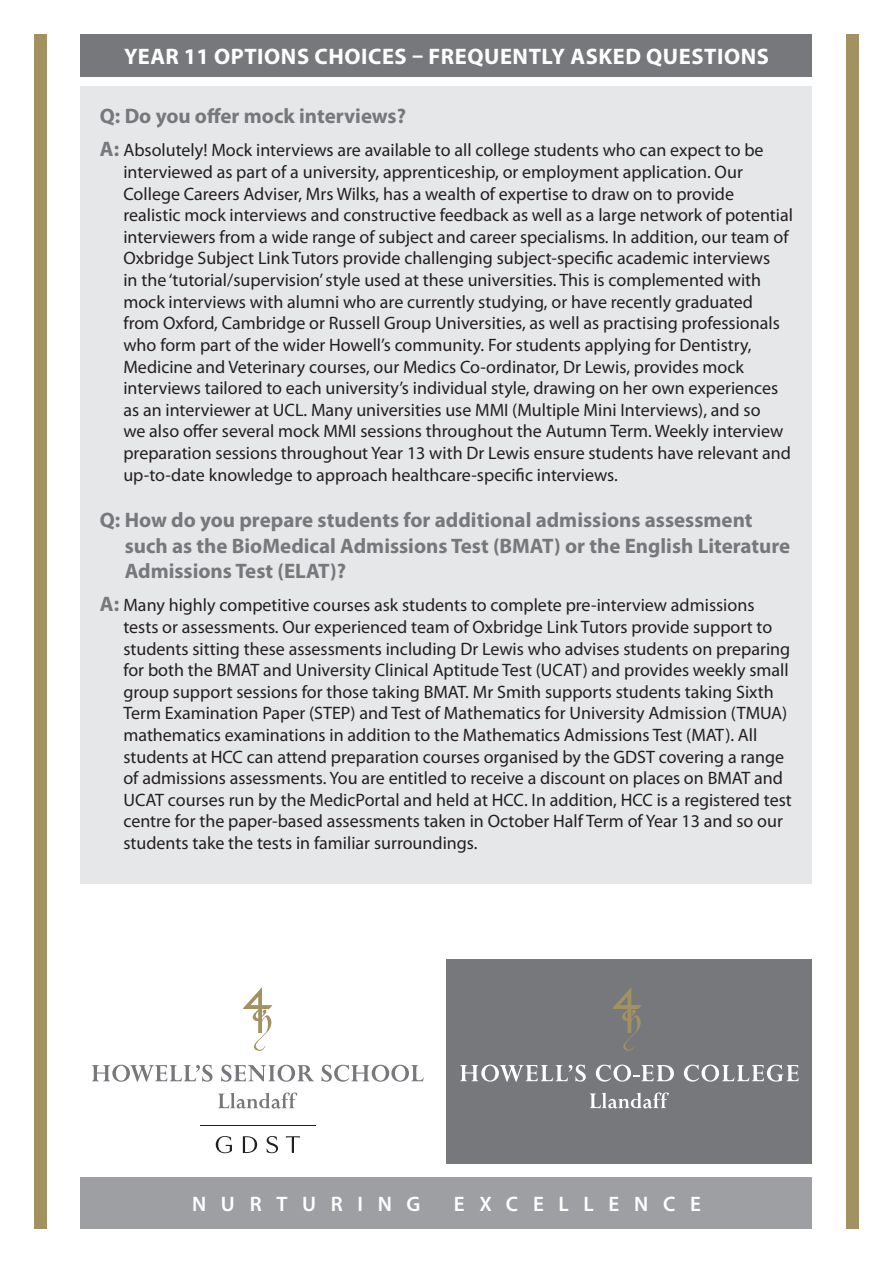
<style>
.page{position:relative;width:893px;height:1263px;background:#fff}
.page>*{position:absolute;margin:0;border:0;box-sizing:border-box;transform-origin:0 0}
.t1{font:700 22.5px "Myriad Pro";letter-spacing:.025em;color:#fff}
.Subheads_1{font:700 21px/25.2px "Myriad Pro";color:#76787b}
.t2{font:600 21px "Myriad Pro";letter-spacing:.7em;color:#fff}
.t3{font:18px/21.6px "Myriad Pro";color:#231f20}
.s1{font-weight:700;font-size:21px;color:#76787b}
</style>
<div class="page">
<div style="left:81px;top:86px;width:731px;height:798px;background:#e6e7e9"></div>
<div style="left:34px;top:34px;width:13px;height:1195px;background:#a29161"></div>
<div style="left:846px;top:34px;width:13px;height:1195px;background:#a29161"></div>
<div style="left:81px;top:34px;width:731px;height:43px;background:#76787b"></div>
<div style="left:446px;top:959px;width:366px;height:204px;background:#76787b"></div>
<svg style="left:612px;top:988px;width:30px;height:63px"></svg>
<svg style="left:590px;top:1092px;width:79px;height:16px"></svg>
<svg style="left:460px;top:1064px;width:126px;height:17px"></svg>
<svg style="left:596px;top:1064px;width:78px;height:17px"></svg>
<svg style="left:684px;top:1064px;width:115px;height:17px"></svg>
<svg style="left:216px;top:1136px;width:16px;height:17px"></svg>
<svg style="left:243px;top:1136px;width:14px;height:17px"></svg>
<svg style="left:267px;top:1136px;width:11px;height:17px"></svg>
<svg style="left:286px;top:1136px;width:14px;height:17px"></svg>
<svg style="left:243px;top:987px;width:29px;height:64px"></svg>
<hr style="left:200px;top:1125px;width:116px;height:1px;background:#231f20">
<svg style="left:218px;top:1092px;width:79px;height:16px"></svg>
<svg style="left:92px;top:1065px;width:121px;height:17px"></svg>
<svg style="left:221px;top:1065px;width:93px;height:17px"></svg>
<svg style="left:322px;top:1065px;width:102px;height:17px"></svg>
<div style="left:81px;top:1178px;width:731px;height:51px;background:#9d9fa2"></div>
<p class="t1" style="left:124px;top:41px;width:646px">YEAR 11 OPTIONS CHOICES – FREQUENTLY ASKED QUESTIONS</p>
<p class="Subheads_1" style="left:100px;top:102px;width:308px">Q: Do you offer mock interviews?</p>
<p class="t3" style="left:123px;top:139px;width:671px;text-indent:-23px"><span class="s1">A:</span> Absolutely! Mock interviews are available to all college students who can expect to be interviewed as part of a university, apprenticeship, or employment application. Our College Careers Adviser, Mrs Wilks, has a wealth of expertise to draw on to provide realistic mock interviews and constructive feedback as well as a large network of potential interviewers from a wide range of subject and career specialisms. In addition, our team of Oxbridge Subject Link Tutors provide challenging subject-specific academic interviews<br>in the ‘tutorial/supervision’ style used at these universities. This is complemented with mock interviews with alumni who are currently studying, or have recently graduated from Oxford, Cambridge or Russell Group Universities, as well as practising professionals who form part of the wider Howell’s community. For students applying for Dentistry, Medicine and Veterinary courses, our Medics Co-ordinator, Dr Lewis, provides mock interviews tailored to each university’s individual style, drawing on her own experiences as an interviewer at UCL. Many universities use MMI (Multiple Mini Interviews), and so<br>we also offer several mock MMI sessions throughout the Autumn Term. Weekly interview preparation sessions throughout Year 13 with Dr Lewis ensure students have relevant and up-to-date knowledge to approach healthcare-specific interviews.</p>
<p class="Subheads_1" style="left:125px;top:507px;width:667px;text-indent:-25px">Q: How do you prepare students for additional admissions assessment such as the BioMedical Admissions Test (BMAT) or the English Literature<br>Admissions Test (ELAT)?</p>
<p class="t3" style="left:123px;top:594px;width:670px;text-indent:-23px"><span class="s1">A:</span> Many highly competitive courses ask students to complete pre-interview admissions tests or assessments. Our experienced team of Oxbridge Link Tutors provide support to students sitting these assessments including Dr Lewis who advises students on preparing for both the BMAT and University Clinical Aptitude Test (UCAT) and provides weekly small group support sessions for those taking BMAT. Mr Smith supports students taking Sixth Term Examination Paper (STEP) and Test of Mathematics for University Admission (TMUA) mathematics examinations in addition to the Mathematics Admissions Test (MAT). All students at HCC can attend preparation courses organised by the GDST covering a range of admissions assessments. You are entitled to receive a discount on places on BMAT and UCAT courses run by the MedicPortal and held at HCC. In addition, HCC is a registered test centre for the paper-based assessments taken in October Half Term of Year 13 and so our students take the tests in familiar surroundings.</p>
<p class="t2" style="left:192px;top:1191px;width:230px">NURTURING</p>
<p class="t2" style="left:454px;top:1191px;width:248px">EXCELLENCE</p>
</div>
